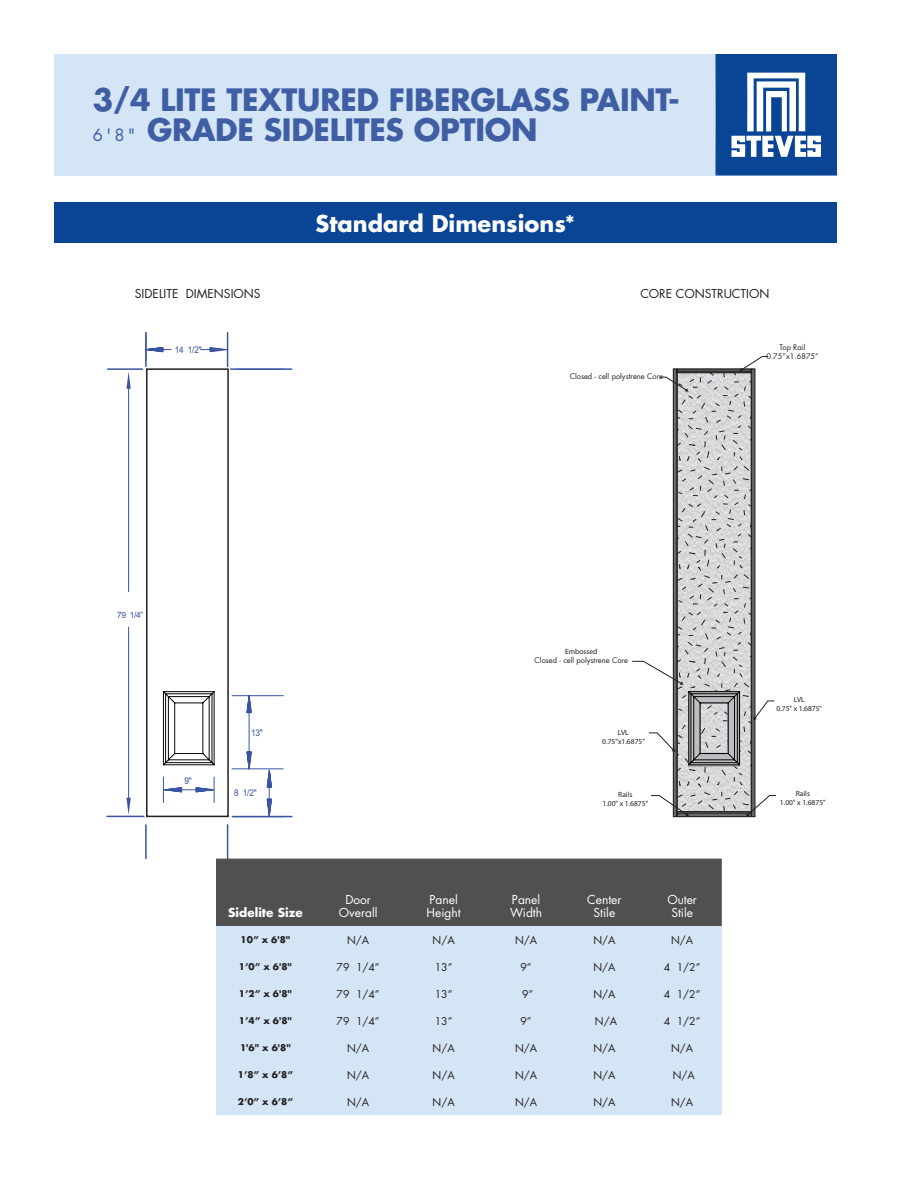
<style>
.page{position:relative;width:918px;height:1188px;background:#fff}
.page>*{position:absolute;margin:0;border:0;box-sizing:border-box;transform-origin:0 0}
.t1{font:700 30px "Futura Std";letter-spacing:-.01em;color:#405ea4}
.t2{font:700 22.5px "Futura Std";color:#fff}
.t3{font:12px "Futura Std";color:#fff}
.t4{font:12px "Futura Std";color:#231f20}
.t5{font:700 12px "Futura Std";color:#fff}
.t6{font:10.5px "Futura Std";color:#231f20}
.t7{font:9.3px "Arial";color:#3a54a4;scale:.89 1}
.t8{font:700 9px "Futura Std";color:#231f20}
.t9{font:8.7px "Arial";color:#3a54a4}
.t10{font:7.5px/9px "Futura Std";color:#231f20;text-align:center}
.t11{font:7.5px/9px "Futura";color:#231f20;text-align:center}
.s1{font-weight:400;font-size:16.5px}
.s2{font-family:"Futura"}
</style>
<div class="page">
<div style="left:54px;top:54px;width:783px;height:122px;background:#d4e5f5"></div>
<svg style="left:715px;top:54px;width:122px;height:122px;background:#4573ae"></svg>
<div style="left:54px;top:202px;width:783px;height:41px;background:#094594"></div>
<div style="left:146px;top:368px;width:83px;height:449px;border:2px solid #231f20"></div>
<div style="left:751px;top:369px;width:4px;height:448px;border:1px solid #231f20"></div>
<div style="left:673px;top:369px;width:4px;height:448px;border:1px solid #231f20"></div>
<div style="left:677px;top:813px;width:75px;height:4px;border:1px solid #231f20"></div>
<hr style="left:233px;top:816px;width:59px;height:1px;background:#3a54a4">
<svg style="left:147px;top:347px;width:24px;height:6px"></svg>
<hr style="left:145px;top:333px;width:2px;height:33px;background:#3a54a4">
<hr style="left:227px;top:333px;width:1px;height:33px;background:#3a54a4">
<hr style="left:145px;top:825px;width:2px;height:34px;background:#3a54a4">
<hr style="left:227px;top:825px;width:1px;height:34px;background:#3a54a4">
<svg style="left:200px;top:347px;width:29px;height:5px"></svg>
<hr style="left:231px;top:368px;width:61px;height:2px;background:#3a54a4">
<svg style="left:162px;top:777px;width:53px;height:26px"></svg>
<svg style="left:126px;top:372px;width:5px;height:17px"></svg>
<svg style="left:126px;top:798px;width:5px;height:17px"></svg>
<hr style="left:128px;top:386px;width:1px;height:206px;background:#3a54a4">
<hr style="left:128px;top:627px;width:1px;height:176px;background:#3a54a4">
<hr style="left:108px;top:368px;width:34px;height:2px;background:#3a54a4">
<hr style="left:107px;top:816px;width:37px;height:1px;background:#3a54a4">
<svg style="left:632px;top:356px;width:144px;height:460px"></svg>
<svg style="left:162px;top:691px;width:53px;height:75px"></svg>
<hr style="left:232px;top:816px;width:51px;height:1px;background:#3a54a4">
<svg style="left:267px;top:769px;width:5px;height:49px"></svg>
<hr style="left:232px;top:695px;width:51px;height:1px;background:#3a54a4">
<hr style="left:232px;top:768px;width:51px;height:1px;background:#3a54a4">
<hr style="left:249px;top:709px;width:1px;height:48px;background:#3a54a4">
<svg style="left:247px;top:695px;width:5px;height:18px"></svg>
<svg style="left:247px;top:752px;width:5px;height:18px"></svg>
<div style="left:216px;top:859px;width:506px;height:67px;background:#505050"></div>
<div style="left:216px;top:926px;width:506px;height:189px;background:#d4e5f5"></div>
<p class="t1" style="left:93px;top:79px;width:589px">3/4 LITE TEXTURED FIBERGLASS PAINT-</p>
<p class="t1" style="left:93px;top:109px;width:446px"><span class="s1">6 ' 8 "</span> GRADE SIDELITES OPTION</p>
<h2 class="t2" style="left:316px;top:209px;width:261px">Standard Dimensions*</h2>
<p class="t4" style="left:135px;top:286px;width:127px">SIDELITE DIMENSIONS</p>
<p class="t4" style="left:640px;top:286px;width:131px">CORE CONSTRUCTION</p>
<p class="t7" style="left:175px;top:344px;width:32px">14 1/2"</p>
<p class="t10" style="left:570px;top:372px;width:95px">Closed - cell polystrene Core</p>
<p class="t10" style="left:766px;top:343px;width:54px">Top Rail<br>0.75”x1.6875”</p>
<p class="t9" style="left:117px;top:609px;width:28px">79 1/4”</p>
<p class="t7" style="left:185px;top:774px;width:10px">9"</p>
<p class="t7" style="left:251px;top:726px;width:14px">13"</p>
<p class="t7" style="left:234px;top:786px;width:27px">8 1/2"</p>
<p class="t5" style="left:228px;top:905px;width:76px">Sidelite Size</p>
<p class="t3" style="left:345px;top:892px;width:27px">Door</p>
<p class="t3" style="left:339px;top:905px;width:40px">Overall</p>
<p class="t3" style="left:430px;top:892px;width:30px">Panel</p>
<p class="t3" style="left:427px;top:905px;width:36px">Height</p>
<p class="t10" style="left:535px;top:647px;width:95px"><span class="s2">Embossed<br></span>Closed - cell polystrene Core</p>
<p class="t11" style="left:602px;top:728px;width:44px">LVL<br>0.75”x1.6875”</p>
<p class="t11" style="left:602px;top:790px;width:47px">Rails<br>1.00" x 1.6875"</p>
<p class="t3" style="left:512px;top:892px;width:30px">Panel</p>
<p class="t3" style="left:510px;top:905px;width:34px">Width</p>
<p class="t3" style="left:587px;top:892px;width:36px">Center</p>
<p class="t3" style="left:594px;top:905px;width:23px">Stile</p>
<p class="t3" style="left:667px;top:892px;width:31px">Outer</p>
<p class="t3" style="left:671px;top:905px;width:23px">Stile</p>
<p class="t8" style="left:241px;top:934px;width:51px">10” x 6'8"</p>
<p class="t6" style="left:347px;top:933px;width:24px">N/A</p>
<p class="t6" style="left:433px;top:933px;width:24px">N/A</p>
<p class="t6" style="left:515px;top:933px;width:24px">N/A</p>
<p class="t6" style="left:593px;top:933px;width:24px">N/A</p>
<p class="t6" style="left:671px;top:933px;width:24px">N/A</p>
<p class="t8" style="left:239px;top:961px;width:55px">1’0” x 6'8"</p>
<p class="t6" style="left:337px;top:960px;width:45px">79 1/4”</p>
<p class="t6" style="left:435px;top:960px;width:19px">13”</p>
<p class="t6" style="left:520px;top:960px;width:13px">9”</p>
<p class="t6" style="left:593px;top:960px;width:24px">N/A</p>
<p class="t6" style="left:664px;top:960px;width:38px">4 1/2”</p>
<p class="t8" style="left:239px;top:988px;width:55px">1’2” x 6'8"</p>
<p class="t6" style="left:337px;top:987px;width:45px">79 1/4”</p>
<p class="t6" style="left:435px;top:987px;width:19px">13”</p>
<p class="t6" style="left:522px;top:987px;width:13px">9”</p>
<p class="t6" style="left:593px;top:987px;width:24px">N/A</p>
<p class="t6" style="left:664px;top:987px;width:38px">4 1/2”</p>
<p class="t8" style="left:239px;top:1015px;width:55px">1’4” x 6'8"</p>
<p class="t6" style="left:337px;top:1014px;width:45px">79 1/4”</p>
<p class="t6" style="left:435px;top:1014px;width:19px">13”</p>
<p class="t6" style="left:520px;top:1014px;width:13px">9”</p>
<p class="t6" style="left:595px;top:1014px;width:24px">N/A</p>
<p class="t6" style="left:664px;top:1014px;width:38px">4 1/2”</p>
<p class="t8" style="left:240px;top:1042px;width:52px">1'6" x 6'8"</p>
<p class="t6" style="left:347px;top:1041px;width:24px">N/A</p>
<p class="t6" style="left:433px;top:1041px;width:24px">N/A</p>
<p class="t6" style="left:515px;top:1041px;width:24px">N/A</p>
<p class="t6" style="left:593px;top:1041px;width:24px">N/A</p>
<p class="t6" style="left:671px;top:1041px;width:24px">N/A</p>
<p class="t8" style="left:238px;top:1069px;width:57px">1’8” x 6’8”</p>
<p class="t6" style="left:347px;top:1068px;width:24px">N/A</p>
<p class="t6" style="left:433px;top:1068px;width:24px">N/A</p>
<p class="t6" style="left:515px;top:1068px;width:24px">N/A</p>
<p class="t6" style="left:593px;top:1068px;width:24px">N/A</p>
<p class="t6" style="left:673px;top:1068px;width:24px">N/A</p>
<p class="t8" style="left:238px;top:1096px;width:57px">2’0” x 6’8”</p>
<p class="t6" style="left:347px;top:1095px;width:24px">N/A</p>
<p class="t6" style="left:433px;top:1095px;width:24px">N/A</p>
<p class="t6" style="left:515px;top:1095px;width:24px">N/A</p>
<p class="t6" style="left:593px;top:1095px;width:24px">N/A</p>
<p class="t6" style="left:671px;top:1095px;width:24px">N/A</p>
<p class="t11" style="left:776px;top:695px;width:47px">LVL<br>0.75" x 1.6875"</p>
<p class="t11" style="left:780px;top:789px;width:47px">Rails<br>1.00" x 1.6875"</p>
</div>
